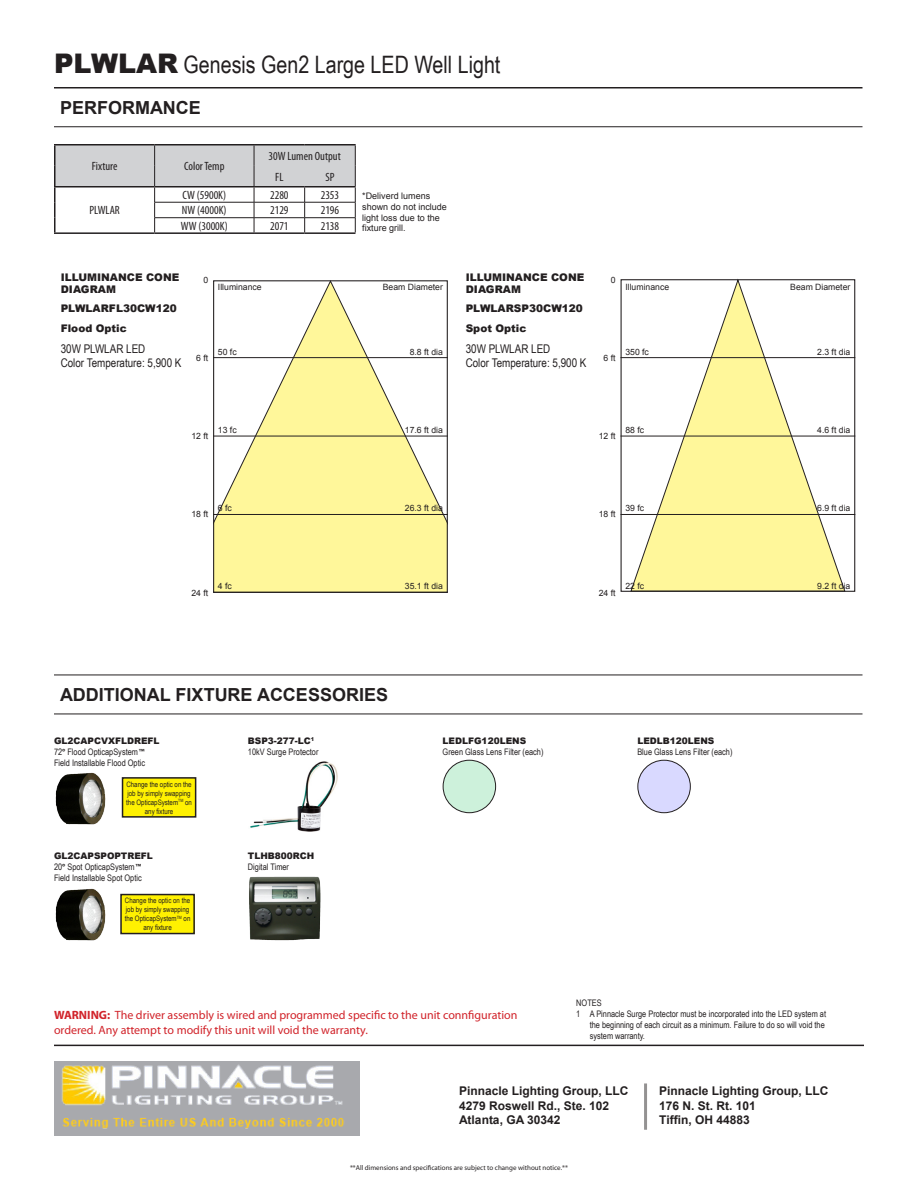
<style>
.page{position:relative;width:918px;height:1188px;background:#fff}
.page>*{position:absolute;margin:0;border:0;box-sizing:border-box;transform-origin:0 0}
.t1{font:24px "Arial Narrow";color:#231f20}
.t2{font:700 18px "Arial";color:#231f20}
.t3{font:12px/14.4px "Myriad Pro";color:#d1232a}
.t4{font:700 12px "Arial";color:#231f20}
.t5{font:condensed 12px "Myriad Pro";color:#231f20}
.t6{font:12px "Arial Narrow";color:#231f20}
.t7{font:900 10.5px/12.6px "Arial";color:#231f20}
.t8{font:9px "Arial Narrow";color:#231f20}
.t9{font:900 9px "Arial";color:#231f20}
.t10{font:9px/10.8px "Arial";color:#231f20}
.t11{font:8.7px "Arial";color:#231f20}
.t12{font:7.5px/9px "Arial Narrow";color:#231f20;text-align:center}
.t13{font:7.05px "Myriad Pro";color:#231f20}
.s1{font-family:"Arial";font-weight:900;font-size:27px}
.s2{font-family:"Myriad Pro";font-weight:700}
.s3{font-family:"Myriad Pro";font-weight:600;font-style:italic}
.s4{font-weight:700}
</style>
<div class="page">
<hr style="left:54px;top:87px;width:808px;height:1px;background:#231f20">
<hr style="left:54px;top:126px;width:808px;height:1px;background:#231f20">
<svg style="left:215px;top:282px;width:231px;height:309px"></svg>
<div style="left:213px;top:280px;width:235px;height:313px;border:1px solid #231f20"></div>
<hr style="left:213px;top:357px;width:235px;height:1px;background:#231f20">
<hr style="left:213px;top:436px;width:235px;height:1px;background:#231f20">
<hr style="left:213px;top:514px;width:235px;height:1px;background:#231f20">
<svg style="left:631px;top:281px;width:214px;height:309px"></svg>
<div style="left:621px;top:279px;width:234px;height:313px;border:1px solid #231f20"></div>
<hr style="left:621px;top:357px;width:234px;height:1px;background:#231f20">
<hr style="left:621px;top:436px;width:234px;height:1px;background:#231f20">
<hr style="left:621px;top:514px;width:234px;height:1px;background:#231f20">
<hr style="left:54px;top:144px;width:101px;height:2px;background:#231f20">
<hr style="left:155px;top:144px;width:99px;height:2px;background:#231f20">
<hr style="left:254px;top:144px;width:51px;height:2px;background:#231f20">
<hr style="left:305px;top:144px;width:51px;height:2px;background:#231f20">
<svg style="left:54px;top:145px;width:302px;height:88px"></svg>
<hr style="left:54px;top:232px;width:101px;height:2px;background:#231f20">
<hr style="left:155px;top:232px;width:99px;height:2px;background:#231f20">
<hr style="left:254px;top:232px;width:51px;height:2px;background:#231f20">
<hr style="left:305px;top:232px;width:50px;height:2px;background:#231f20">
<hr style="left:54px;top:1045px;width:810px;height:1px;background:#231f20">
<hr style="left:54px;top:714px;width:808px;height:1px;background:#231f20">
<hr style="left:54px;top:675px;width:808px;height:1px;background:#231f20">
<img style="left:250px;top:761px;width:88px;height:71px">
<img style="left:249px;top:876px;width:72px;height:65px">
<div style="left:443px;top:760px;width:53px;height:53px;background:#cdf1db;border-radius:50%"></div>
<div style="left:443px;top:760px;width:53px;height:53px;border:1px solid #231f20;border-radius:50%"></div>
<div style="left:638px;top:760px;width:52px;height:53px;background:#d9d9ff;border-radius:50%"></div>
<div style="left:638px;top:760px;width:53px;height:53px;border:1px solid #231f20;border-radius:50%"></div>
<img style="left:55px;top:772px;width:51px;height:53px">
<img style="left:55px;top:888px;width:51px;height:53px">
<div style="left:123px;top:778px;width:73px;height:39px;background:#fff101"></div>
<div style="left:122px;top:777px;width:74px;height:41px;border:2px solid #231f20"></div>
<div style="left:121px;top:895px;width:73px;height:39px;background:#fff101"></div>
<div style="left:120px;top:894px;width:75px;height:40px;border:2px solid #231f20"></div>
<img style="left:54px;top:1061px;width:306px;height:74px">
<hr style="left:644px;top:1083px;width:3px;height:47px;background:#231f20">
<p class="t1" style="left:54px;top:47px;width:448px"><span class="s1">PLWLAR</span> Genesis Gen2 Large LED Well Light</p>
<p class="t2" style="left:60px;top:95px;width:142px">PERFORMANCE</p>
<p class="t5" style="left:92px;top:159px;width:27px">Fixture</p>
<p class="t5" style="left:184px;top:159px;width:42px">Color Temp</p>
<p class="t5" style="left:269px;top:149px;width:74px">30W Lumen Output</p>
<p class="t5" style="left:275px;top:170px;width:10px">FL</p>
<p class="t5" style="left:325px;top:170px;width:11px">SP</p>
<p class="t5" style="left:90px;top:203px;width:32px">PLWLAR</p>
<p class="t5" style="left:182px;top:188px;width:45px">CW (5900K)</p>
<p class="t5" style="left:270px;top:188px;width:20px">2280</p>
<p class="t5" style="left:321px;top:188px;width:20px">2353</p>
<p class="t5" style="left:182px;top:203px;width:46px">NW (4000K)</p>
<p class="t5" style="left:270px;top:203px;width:20px">2129</p>
<p class="t5" style="left:321px;top:203px;width:20px">2196</p>
<p class="t5" style="left:181px;top:219px;width:48px">WW (3000K)</p>
<p class="t5" style="left:270px;top:219px;width:20px">2071</p>
<p class="t5" style="left:321px;top:219px;width:20px">2138</p>
<p class="t10" style="left:362px;top:190px;width:86px">*Deliverd lumens shown do not include light loss due to the fixture grill.</p>
<p class="t7" style="left:61px;top:270px;width:120px">ILLUMINANCE CONE<br>DIAGRAM</p>
<p class="t7" style="left:61px;top:302px;width:117px">PLWLARFL30CW120</p>
<p class="t7" style="left:61px;top:321px;width:68px">Flood Optic</p>
<p class="t6" style="left:61px;top:340px;width:86px">30W PLWLAR LED</p>
<p class="t6" style="left:61px;top:354px;width:122px">Color Temperature: 5,900 K</p>
<p class="t11" style="left:203px;top:275px;width:6px">0</p>
<p class="t11" style="left:218px;top:282px;width:45px">Illuminance</p>
<p class="t11" style="left:383px;top:282px;width:62px">Beam Diameter</p>
<p class="t11" style="left:196px;top:352px;width:14px">6 ft</p>
<p class="t11" style="left:218px;top:346px;width:20px">50 fc</p>
<p class="t11" style="left:410px;top:346px;width:35px">8.8 ft dia</p>
<p class="t7" style="left:466px;top:270px;width:120px">ILLUMINANCE CONE<br>DIAGRAM</p>
<p class="t7" style="left:466px;top:302px;width:119px">PLWLARSP30CW120</p>
<p class="t7" style="left:466px;top:321px;width:62px">Spot Optic</p>
<p class="t6" style="left:466px;top:340px;width:86px">30W PLWLAR LED</p>
<p class="t6" style="left:466px;top:354px;width:122px">Color Temperature: 5,900 K</p>
<p class="t11" style="left:611px;top:275px;width:6px">0</p>
<p class="t11" style="left:625px;top:282px;width:45px">Illuminance</p>
<p class="t11" style="left:790px;top:282px;width:62px">Beam Diameter</p>
<p class="t11" style="left:604px;top:352px;width:14px">6 ft</p>
<p class="t11" style="left:625px;top:346px;width:25px">350 fc</p>
<p class="t11" style="left:817px;top:346px;width:35px">2.3 ft dia</p>
<p class="t11" style="left:191px;top:430px;width:18px">12 ft</p>
<p class="t11" style="left:218px;top:424px;width:20px">13 fc</p>
<p class="t11" style="left:405px;top:424px;width:40px">17.6 ft dia</p>
<p class="t11" style="left:599px;top:430px;width:18px">12 ft</p>
<p class="t11" style="left:625px;top:424px;width:20px">88 fc</p>
<p class="t11" style="left:817px;top:424px;width:35px">4.6 ft dia</p>
<p class="t11" style="left:191px;top:509px;width:18px">18 ft</p>
<p class="t11" style="left:218px;top:503px;width:15px">6 fc</p>
<p class="t11" style="left:191px;top:587px;width:18px">24 ft</p>
<p class="t11" style="left:218px;top:580px;width:15px">4 fc</p>
<p class="t11" style="left:405px;top:503px;width:40px">26.3 ft dia</p>
<p class="t11" style="left:405px;top:580px;width:40px">35.1 ft dia</p>
<p class="t11" style="left:599px;top:509px;width:18px">18 ft</p>
<p class="t11" style="left:625px;top:503px;width:20px">39 fc</p>
<p class="t11" style="left:599px;top:587px;width:18px">24 ft</p>
<p class="t11" style="left:625px;top:580px;width:20px">22 fc</p>
<p class="t11" style="left:817px;top:503px;width:35px">6.9 ft dia</p>
<p class="t11" style="left:817px;top:580px;width:35px">9.2 ft dia</p>
<p class="t2" style="left:60px;top:683px;width:330px">ADDITIONAL FIXTURE ACCESSORIES</p>
<p class="t9" style="left:248px;top:734px;width:68px">BSP3-277-LC<sup>1</sup></p>
<p class="t8" style="left:248px;top:745px;width:72px">10kV Surge Protector</p>
<p class="t9" style="left:54px;top:734px;width:107px">GL2CAPCVXFLDREFL</p>
<p class="t8" style="left:54px;top:745px;width:92px">72<span class="s2">°</span> Flood OpticapSystem<span class="s3">™</span></p>
<p class="t8" style="left:54px;top:756px;width:93px">Field Installable Flood Optic</p>
<p class="t12" style="left:126px;top:779px;width:67px">Change the optic on the job by simply swapping the OpticapSystem<sup>TM</sup> on any fixture</p>
<p class="t9" style="left:54px;top:850px;width:100px">GL2CAPSPOPTREFL</p>
<p class="t8" style="left:54px;top:860px;width:88px">20<span class="s2">°</span> Spot OpticapSystem<span class="s3">™</span></p>
<p class="t8" style="left:54px;top:871px;width:89px">Field Installable Spot Optic</p>
<p class="t12" style="left:125px;top:896px;width:67px">Change the optic on the job by simply swapping the OpticapSystem<sup>TM</sup> on any fixture</p>
<p class="t9" style="left:248px;top:850px;width:68px">TLHB800RCH</p>
<p class="t8" style="left:248px;top:860px;width:43px">Digital Timer</p>
<p class="t9" style="left:443px;top:734px;width:85px">LEDLFG120LENS</p>
<p class="t8" style="left:443px;top:745px;width:102px">Green Glass Lens Filter (each)</p>
<p class="t9" style="left:637px;top:734px;width:79px">LEDLB120LENS</p>
<p class="t8" style="left:637px;top:745px;width:97px">Blue Glass Lens Filter (each)</p>
<p class="t3" style="left:54px;top:1008px;width:465px"><span class="s4">WARNING:</span> The driver assembly is wired and programmed specific to the unit connfiguration ordered. Any attempt to modify this unit will void the warranty.</p>
<p class="t8" style="left:576px;top:996px;width:27px">NOTES</p>
<p class="t8" style="left:576px;top:1007px;width:251px">1 A Pinnacle Surge Protector must be incorporated into the LED system at</p>
<p class="t8" style="left:590px;top:1018px;width:237px">the beginning of each circuit as a minimum. Failure to do so will void the</p>
<p class="t8" style="left:590px;top:1029px;width:57px">system warranty.</p>
<p class="t4" style="left:459px;top:1083px;width:171px">Pinnacle Lighting Group, LLC</p>
<p class="t4" style="left:459px;top:1097px;width:152px">4279 Roswell Rd., Ste. 102</p>
<p class="t4" style="left:459px;top:1112px;width:103px">Atlanta, GA 30342</p>
<p class="t13" style="left:350px;top:1163px;width:219px">**All dimensions and specifications are subject to change without notice.**</p>
<p class="t4" style="left:659px;top:1083px;width:171px">Pinnacle Lighting Group, LLC</p>
<p class="t4" style="left:659px;top:1097px;width:98px">176 N. St. Rt. 101</p>
<p class="t4" style="left:659px;top:1112px;width:92px">Tiffin, OH 44883</p>
</div>
